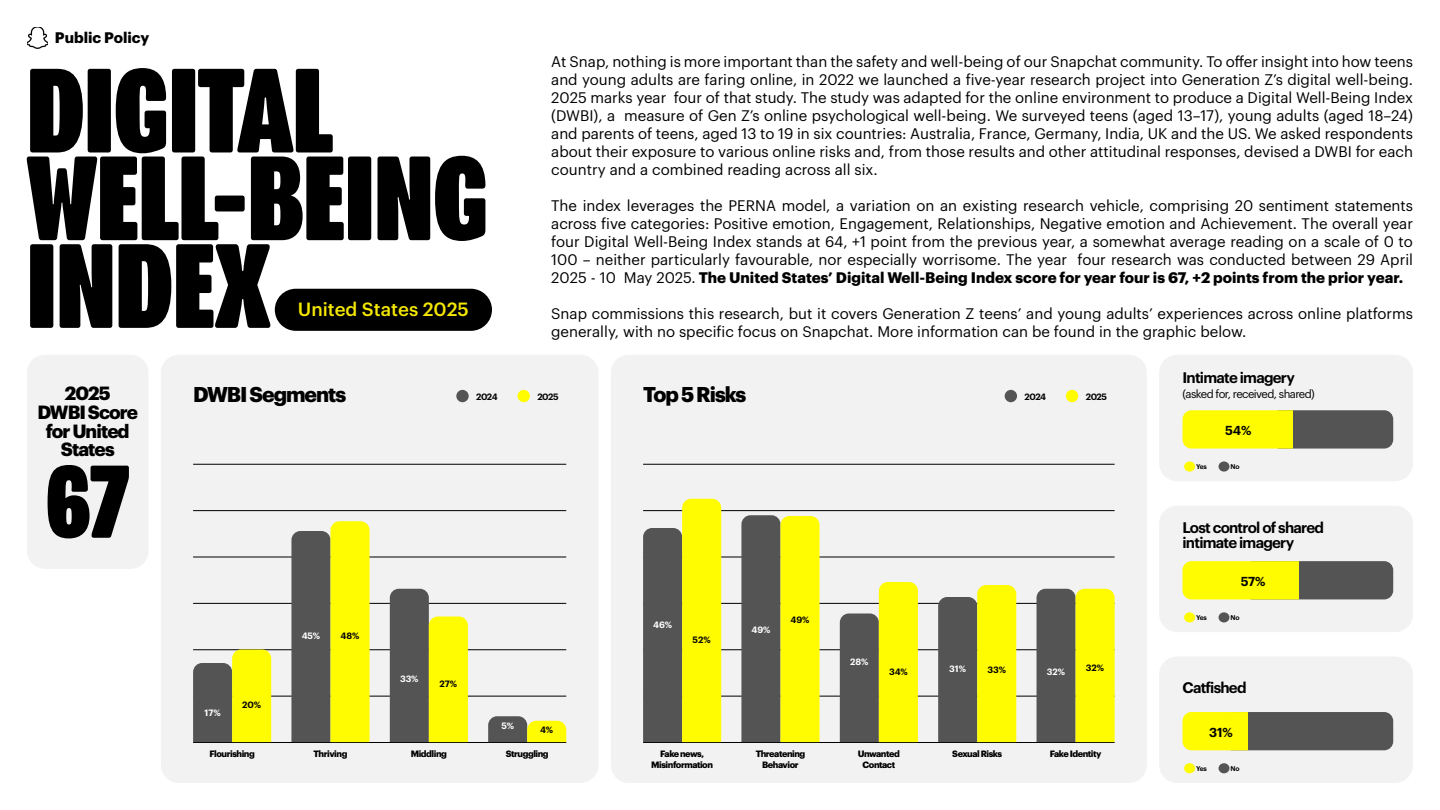
<style>
.page{position:relative;width:1440px;height:810px;background:#fff}
.page>*{position:absolute;margin:0;border:0;box-sizing:border-box;transform-origin:0 0}
.t1{font:900 130.5px "Program Nar OT";color:#000}
.t2{font:900 112.5px "Program Nar OT";color:#000}
.t3{font:700 21px "Graphik";letter-spacing:-.05em;color:#000}
.t4{font:700 18.75px/18.8px "Graphik";letter-spacing:-.05em;color:#000;text-align:center}
.t5{font:500 18.75px "Graphik";color:#f4e702}
.t6{font:15px/18px "Graphik";color:#000;text-align:justify}
.t7{font:600 15px/15px "Graphik";letter-spacing:-.05em;color:#000}
.t8{font:700 15px "Graphik";color:#000}
.t9{font:600 12.75px "Graphik";color:#020203}
.t10{font:11.25px "Graphik";letter-spacing:-.05em;color:#000}
.t11{font:700 9px/10.8px "Graphik";letter-spacing:-.05em;color:#000;text-align:center}
.t12{font:600 9px "Graphik";color:#fff}
.t13{font:600 9px "Graphik";letter-spacing:-.005em;color:#020203}
.t14{font:600 9px "Graphik";letter-spacing:-.055em;color:#000}
.t15{font:600 6.75px "Graphik";letter-spacing:-.055em;color:#000}
.s1{font-weight:700}
</style>
<div class="page">
<div style="left:161px;top:355px;width:437px;height:428px;background:#f2f2f2;border-radius:18px"></div>
<div style="left:456px;top:390px;width:13px;height:12px;background:#545454;border-radius:50%"></div>
<div style="left:518px;top:390px;width:12px;height:12px;background:#fffb00;border-radius:50%"></div>
<hr style="left:193px;top:464px;width:373px;height:1px;background:#000">
<hr style="left:193px;top:510px;width:373px;height:1px;background:#000">
<hr style="left:193px;top:557px;width:373px;height:1px;background:#000">
<hr style="left:193px;top:603px;width:373px;height:1px;background:#000">
<hr style="left:193px;top:649px;width:373px;height:1px;background:#000">
<hr style="left:193px;top:696px;width:373px;height:1px;background:#000">
<hr style="left:193px;top:742px;width:373px;height:1px;background:#000">
<svg style="left:193px;top:650px;width:78px;height:92px;background:#b5b336"></svg>
<svg style="left:291px;top:521px;width:79px;height:221px;background:#aeac31"></svg>
<svg style="left:390px;top:589px;width:78px;height:153px;background:#a6a540"></svg>
<svg style="left:488px;top:716px;width:78px;height:26px;background:#abaa48"></svg>
<div style="left:611px;top:355px;width:536px;height:428px;background:#f2f2f2;border-radius:18px"></div>
<div style="left:1005px;top:390px;width:12px;height:12px;background:#545454;border-radius:50%"></div>
<div style="left:1066px;top:390px;width:12px;height:12px;background:#fffb00;border-radius:50%"></div>
<hr style="left:643px;top:464px;width:472px;height:1px;background:#000">
<hr style="left:643px;top:510px;width:472px;height:1px;background:#000">
<hr style="left:643px;top:557px;width:472px;height:1px;background:#000">
<hr style="left:643px;top:603px;width:472px;height:1px;background:#000">
<hr style="left:643px;top:649px;width:472px;height:1px;background:#000">
<hr style="left:643px;top:696px;width:472px;height:1px;background:#000">
<hr style="left:643px;top:742px;width:472px;height:1px;background:#000">
<svg style="left:643px;top:499px;width:78px;height:243px;background:#b1af35"></svg>
<svg style="left:741px;top:515px;width:79px;height:227px;background:#aba92e"></svg>
<svg style="left:840px;top:582px;width:78px;height:160px;background:#b8b639"></svg>
<svg style="left:938px;top:585px;width:78px;height:157px;background:#b0ae33"></svg>
<svg style="left:1037px;top:589px;width:78px;height:153px;background:#aaa82c"></svg>
<img style="left:27px;top:27px;width:21px;height:21px">
<div style="left:275px;top:289px;width:217px;height:42px;background:#000;border-radius:21px"></div>
<div style="left:1159px;top:355px;width:254px;height:126px;background:#f2f2f2;border-radius:18px"></div>
<svg style="left:1182px;top:410px;width:211px;height:39px;background:#afad2d"></svg>
<div style="left:1219px;top:461px;width:10px;height:11px;background:#545454;border-radius:50%"></div>
<div style="left:1184px;top:461px;width:11px;height:11px;background:#fffb00;border-radius:50%"></div>
<div style="left:1159px;top:506px;width:254px;height:126px;background:#f2f2f2;border-radius:18px"></div>
<svg style="left:1182px;top:561px;width:211px;height:38px;background:#b3b128"></svg>
<div style="left:1219px;top:612px;width:10px;height:10px;background:#545454;border-radius:50%"></div>
<div style="left:1184px;top:612px;width:11px;height:10px;background:#fffb00;border-radius:50%"></div>
<div style="left:1159px;top:657px;width:254px;height:126px;background:#f2f2f2;border-radius:18px"></div>
<svg style="left:1182px;top:712px;width:211px;height:38px;background:#8a883c"></svg>
<div style="left:1219px;top:763px;width:10px;height:10px;background:#545454;border-radius:50%"></div>
<div style="left:1184px;top:763px;width:11px;height:10px;background:#fffb00;border-radius:50%"></div>
<div style="left:27px;top:355px;width:121px;height:214px;background:#f2f2f2;border-radius:18px"></div>
<p class="t8" style="left:55px;top:26px;width:96px">Public Policy</p>
<h1 class="t1" style="left:27px;top:35px;width:307px">DIGITAL</h1>
<h1 class="t1" style="left:27px;top:123px;width:463px">WELL-BEING</h1>
<h1 class="t1" style="left:27px;top:211px;width:244px">INDEX</h1>
<p class="t5" style="left:298px;top:295px;width:173px">United States 2025</p>
<p class="t6" style="left:551px;top:51px;width:863px">At Snap, nothing is more important than the safety and well-being of our Snapchat community. To offer insight into how teens and young adults are faring online, in 2022 we launched a five-year research project into Generation Z’s digital well-being.<br>2025 marks year four of that study. The study was adapted for the online environment to produce a Digital Well-Being Index (DWBI), a measure of Gen Z’s online psychological well-being. We surveyed teens (aged 13–17), young adults (aged 18–24) and parents of teens, aged 13 to 19 in six countries: Australia, France, Germany, India, UK and the US. We asked respondents about their exposure to various online risks and, from those results and other attitudinal responses, devised a DWBI for each country and a combined reading across all six.</p>
<p class="t6" style="left:551px;top:195px;width:863px">The index leverages the PERNA model, a variation on an existing research vehicle, comprising 20 sentiment statements across five categories: Positive emotion, Engagement, Relationships, Negative emotion and Achievement. The overall year four Digital Well-Being Index stands at 64, +1 point from the previous year, a somewhat average reading on a scale of 0 to 100 – neither particularly favourable, nor especially worrisome. The year four research was conducted between 29 April 2025 - 10 May 2025. <span class="s1">The United States’ Digital Well-Being Index score for year four is 67, +2 points from the prior year.</span></p>
<p class="t6" style="left:551px;top:303px;width:863px">Snap commissions this research, but it covers Generation Z teens’ and young adults’ experiences across online platforms generally, with no specific focus on Snapchat. More information can be found in the graphic below.</p>
<p class="t4" style="left:37px;top:382px;width:102px">2025<br>DWBI Score for United<br>States</p>
<h2 class="t2" style="left:46px;top:437px;width:85px">67</h2>
<h3 class="t3" style="left:193px;top:378px;width:155px">DWBI Segments</h3>
<p class="t14" style="left:476px;top:389px;width:23px">2024</p>
<p class="t14" style="left:537px;top:389px;width:23px">2025</p>
<p class="t12" style="left:205px;top:706px;width:18px">17%</p>
<p class="t13" style="left:242px;top:698px;width:20px">20%</p>
<p class="t12" style="left:302px;top:629px;width:20px">45%</p>
<p class="t13" style="left:341px;top:629px;width:20px">48%</p>
<p class="t12" style="left:400px;top:672px;width:20px">33%</p>
<p class="t13" style="left:440px;top:677px;width:19px">27%</p>
<p class="t12" style="left:501px;top:719px;width:14px">5%</p>
<p class="t13" style="left:540px;top:723px;width:14px">4%</p>
<p class="t11" style="left:209px;top:748px;width:47px">Flourishing</p>
<p class="t11" style="left:314px;top:748px;width:35px">Thriving</p>
<p class="t11" style="left:411px;top:748px;width:38px">Middling</p>
<p class="t11" style="left:506px;top:748px;width:44px">Struggling</p>
<h3 class="t3" style="left:643px;top:378px;width:105px">Top 5 Risks</h3>
<p class="t14" style="left:1025px;top:389px;width:23px">2024</p>
<p class="t14" style="left:1086px;top:389px;width:23px">2025</p>
<p class="t12" style="left:653px;top:618px;width:21px">46%</p>
<p class="t13" style="left:693px;top:633px;width:20px">52%</p>
<p class="t12" style="left:751px;top:623px;width:21px">49%</p>
<p class="t13" style="left:791px;top:613px;width:21px">49%</p>
<p class="t12" style="left:850px;top:655px;width:20px">28%</p>
<p class="t13" style="left:889px;top:665px;width:20px">34%</p>
<p class="t12" style="left:949px;top:661px;width:18px">31%</p>
<p class="t13" style="left:987px;top:663px;width:20px">33%</p>
<p class="t11" style="left:651px;top:748px;width:63px">Fake news,<br>Misinformation</p>
<p class="t11" style="left:756px;top:748px;width:51px">Threatening<br>Behavior</p>
<p class="t11" style="left:858px;top:748px;width:44px">Unwanted<br>Contact</p>
<p class="t11" style="left:952px;top:748px;width:51px">Sexual Risks</p>
<p class="t12" style="left:1047px;top:665px;width:20px">32%</p>
<p class="t13" style="left:1086px;top:661px;width:20px">32%</p>
<p class="t11" style="left:1050px;top:748px;width:53px">Fake Identity</p>
<p class="t7" style="left:1182px;top:369px;width:114px">Intimate imagery</p>
<p class="t10" style="left:1182px;top:386px;width:134px">(asked for, received, shared)</p>
<p class="t9" style="left:1225px;top:421px;width:28px">54%</p>
<p class="t15" style="left:1196px;top:461px;width:12px">Yes</p>
<p class="t15" style="left:1231px;top:461px;width:10px">No</p>
<p class="t7" style="left:1182px;top:519px;width:143px">Lost control of shared intimate imagery</p>
<p class="t9" style="left:1241px;top:572px;width:26px">57%</p>
<p class="t15" style="left:1196px;top:612px;width:12px">Yes</p>
<p class="t15" style="left:1231px;top:612px;width:10px">No</p>
<p class="t7" style="left:1182px;top:678px;width:66px">Catfished</p>
<p class="t9" style="left:1209px;top:723px;width:25px">31%</p>
<p class="t15" style="left:1196px;top:763px;width:12px">Yes</p>
<p class="t15" style="left:1231px;top:763px;width:10px">No</p>
</div>
